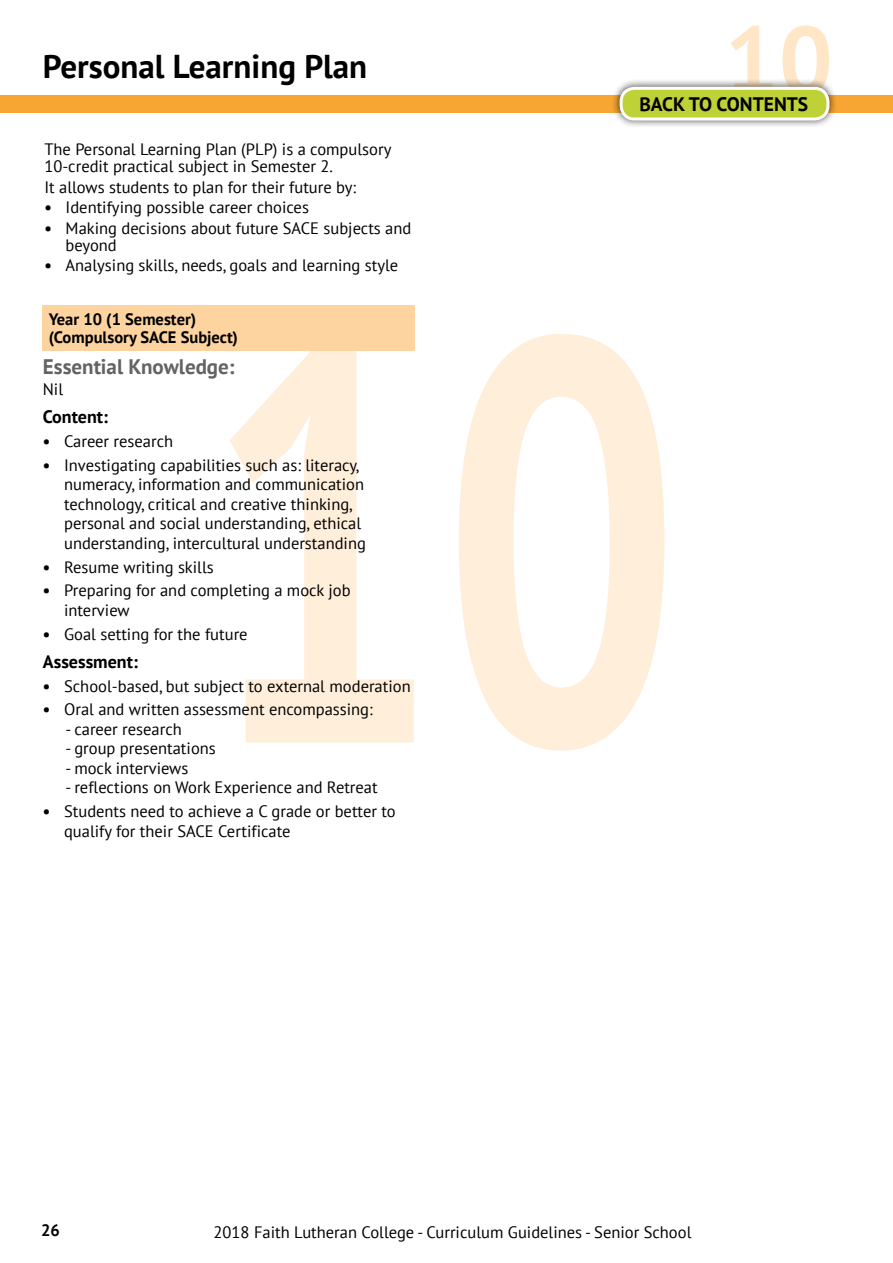
<style>
.page{position:relative;width:893px;height:1263px;background:#fff}
.page>*{position:absolute;margin:0;border:0;box-sizing:border-box;transform-origin:0 0}
.t1{font:700 33px "PT Sans";color:#000}
.t2{font:700 21px "PT Sans";color:#646363}
.t3{font:700 19.5px "PT Sans";color:#000}
.t4{font:700 18px "PT Sans";color:#000}
.t5{font:16.5px/19.5px "PT Sans";color:#000}
.t6{font:700 16.5px/18px "PT Sans";color:#000}
.s1{font-weight:700}
</style>
<div class="page">
<svg style="left:730px;top:26px;width:99px;height:53px"></svg>
<div style="left:0;top:96px;width:893px;height:17px;background:#f7a633"></div>
<svg style="left:230px;top:334px;width:434px;height:416px"></svg>
<div style="left:43px;top:305px;width:372px;height:46px;background:#fdd4a0"></div>
<div style="left:612px;top:79px;width:226px;height:49px;background:#000;opacity:.75"></div>
<div style="left:621px;top:88px;width:207px;height:31px;background:#bed136;border-radius:13px"></div>
<div style="left:620px;top:87px;width:209px;height:34px;border:3px solid #fff;border-radius:13px"></div>
<h1 class="t1" style="left:43px;top:44px;width:326px">Personal Learning Plan</h1>
<p class="t5" style="left:44px;top:141px;width:348px;line-height:16.5px">The Personal Learning Plan (PLP) is a compulsory<br>10-credit practical subject in Semester 2.</p>
<p class="t5" style="left:44px;top:177px;width:313px">It allows students to plan for their future by:</p>
<p class="t5" style="left:44px;top:197px;width:266px"><span class="s1">•</span> Identifying possible career choices</p>
<p class="t5" style="left:66px;top:220px;width:347px;line-height:16.5px;text-indent:-21px"><span class="s1">•</span> Making decisions about future SACE subjects and beyond</p>
<p class="t5" style="left:44px;top:256px;width:355px"><span class="s1">•</span> Analysing skills, needs, goals and learning style</p>
<p class="t6" style="left:49px;top:310px;width:191px">Year 10 (1 Semester) (Compulsory SACE Subject)</p>
<p class="t2" style="left:43px;top:353px;width:193px">Essential Knowledge:</p>
<p class="t5" style="left:43px;top:379px;width:22px">Nil</p>
<p class="t4" style="left:43px;top:405px;width:67px">Content:</p>
<p class="t5" style="left:43px;top:431px;width:132px"><span class="s1">•</span> Career research</p>
<p class="t5" style="left:64px;top:455px;width:303px;text-indent:-21px"><span class="s1">•</span> Investigating capabilities such as: literacy, numeracy, information and communication technology, critical and creative thinking, personal and social understanding, ethical understanding, intercultural understanding</p>
<p class="t5" style="left:43px;top:557px;width:173px"><span class="s1">•</span> Resume writing skills</p>
<p class="t5" style="left:64px;top:580px;width:288px;text-indent:-21px"><span class="s1">•</span> Preparing for and completing a mock job interview</p>
<p class="t5" style="left:43px;top:624px;width:206px"><span class="s1">•</span> Goal setting for the future</p>
<p class="t4" style="left:43px;top:650px;width:96px">Assessment:</p>
<p class="t5" style="left:43px;top:676px;width:369px"><span class="s1">•</span> School-based, but subject to external moderation</p>
<p class="t5" style="left:43px;top:699px;width:331px"><span class="s1">•</span> Oral and written assessment encompassing:</p>
<p class="t5" style="left:65px;top:719px;width:118px">- career research</p>
<p class="t5" style="left:65px;top:738px;width:152px">- group presentations</p>
<p class="t5" style="left:65px;top:758px;width:125px">- mock interviews</p>
<p class="t5" style="left:65px;top:777px;width:314px">- reflections on Work Experience and Retreat</p>
<p class="t5" style="left:64px;top:801px;width:333px;text-indent:-21px"><span class="s1">•</span> Students need to achieve a C grade or better to qualify for their SACE Certificate</p>
<p class="t3" style="left:639px;top:91px;width:170px">BACK TO CONTENTS</p>
<p class="t6" style="left:41px;top:1220px;width:20px">26</p>
<p class="t5" style="left:214px;top:1222px;width:479px">2018 Faith Lutheran College - Curriculum Guidelines - Senior School</p>
</div>
